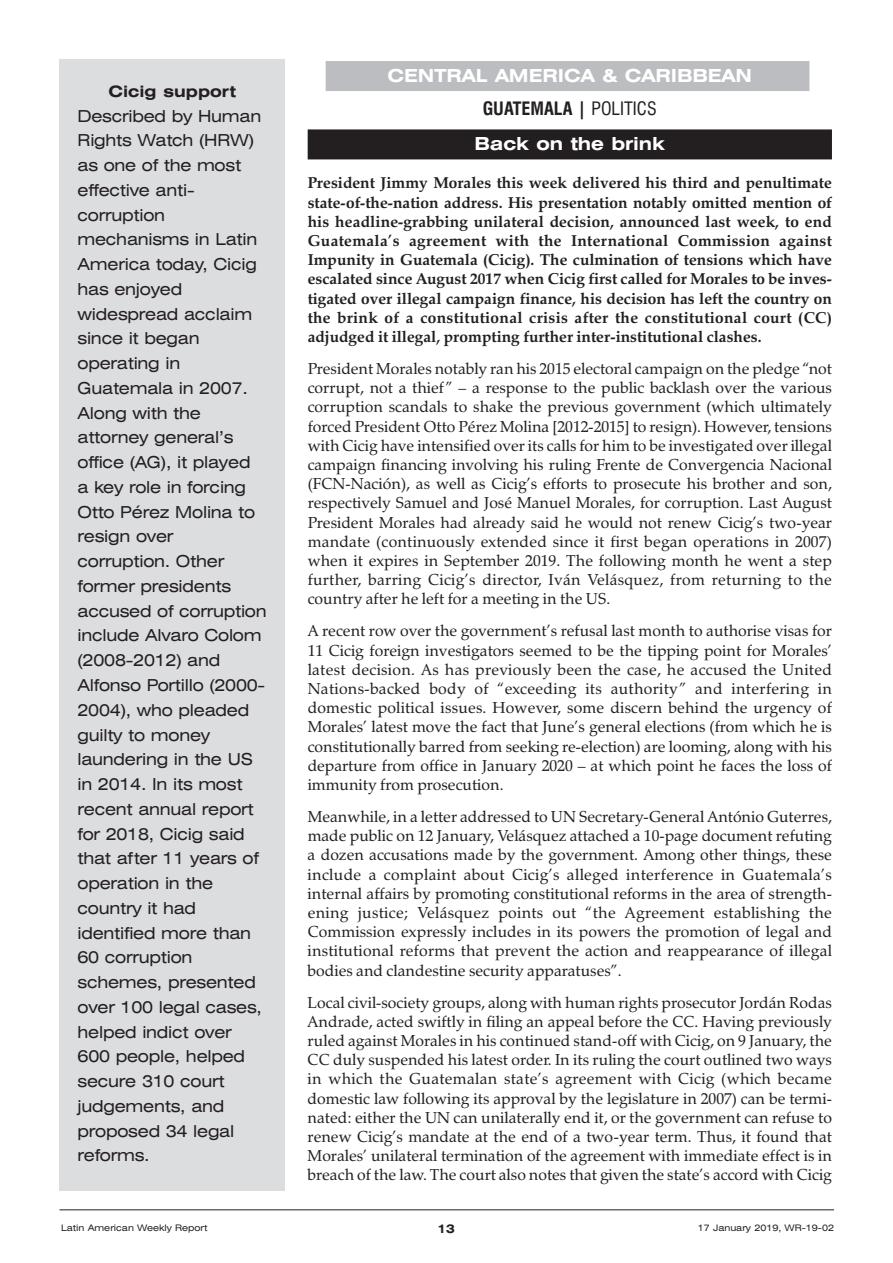
<style>
.page{position:relative;width:893px;height:1263px;background:#fff}
.page>*{position:absolute;margin:0;border:0;box-sizing:border-box;transform-origin:0 0}
.t1{font:700 expanded 18px/32.7px "Swiss 721 BT";color:#fff;text-align:center}
.t2{font:expanded 16.5px/24.8px "Swiss 721 BT";letter-spacing:-.015em;color:#231f20}
.t3{font:15.75px/19.2px "Zapf Calligraphic 801 BT";color:#231f20;text-align:justify}
.t4{font:700 15.75px/19.2px "Zapf Calligraphic 801 BT";color:#231f20;text-align:justify}
.t5{font:700 expanded 15.75px "Swiss 721 BT";color:#231f20}
.t6{font:700 expanded 12px "Swiss 721 BT";color:#231f20}
.t7{font:expanded 9px "Swiss 721 BT";color:#231f20}
.s1{font-stretch:condensed;color:#231f20}
.s2{font-weight:400;font-stretch:condensed;color:#231f20}
</style>
<div class="page">
<div style="left:326px;top:61px;width:483px;height:30px;background:#bcbdc0"></div>
<div style="left:308px;top:129px;width:524px;height:30px;background:#231f20"></div>
<div style="left:60px;top:60px;width:225px;height:1131px;background:#dcdddf"></div>
<hr style="left:60px;top:1209px;width:774px;height:1px;background:#231f20">
<p class="t5" style="left:108px;top:82px;width:129px">Cicig support</p>
<p class="t2" style="left:78px;top:104px;width:191px">Described by Human<br>Rights Watch (HRW) as one of the most effective anti&shy;corruption mechanisms in Latin<br>America today, Cicig has enjoyed widespread acclaim since it began operating in<br>Guatemala in 2007.<br>Along with the attorney general’s office (AG), it played<br>a key role in forcing<br>Otto Pérez Molina to resign over corruption. Other former presidents accused of corruption include Alvaro Colom (2008-2012) and<br>Alfonso Portillo (2000-<br>2004), who pleaded guilty to money laundering in the US in 2014. In its most recent annual report for 2018, Cicig said that after 11 years of operation in the country it had identified more than<br>60 corruption schemes, presented over 100 legal cases, helped indict over<br>600 people, helped secure 310 court judgements, and proposed 34 legal reforms.</p>
<p class="t1" style="left:388px;top:59px;width:366px">CENTRAL AMERICA &amp; CARIBBEAN<br><span class="s1">GUATEMALA |</span> <span class="s2">POLITICS</span></p>
<p class="t1" style="left:474px;top:128px;width:192px">Back on the brink</p>
<p class="t4" style="left:308px;top:173px;width:526px">President Jimmy Morales this week delivered his third and penultimate state-of-the-nation address. His presentation notably omitted mention of his headline-grabbing unilateral decision, announced last week, to end Guatemala’s agreement with the International Commission against Impunity in Guatemala (Cicig). The culmination of tensions which have escalated since August 2017 when Cicig first called for Morales to be inves&shy;tigated over illegal campaign finance, his decision has left the country on the brink of a constitutional crisis after the constitutional court (CC) adjudged it illegal, prompting further inter-institutional clashes.</p>
<p class="t3" style="left:308px;top:359px;width:526px">President Morales notably ran his 2015 electoral campaign on the pledge “not corrupt, not a thief ” – a response to the public backlash over the various corruption scandals to shake the previous government (which ultimately forced President Otto Pérez Molina [2012-2015] to resign). However, tensions with Cicig have intensified over its calls for him to be investigated over illegal campaign financing involving his ruling Frente de Convergencia Nacional (FCN-Nación), as well as Cicig’s efforts to prosecute his brother and son, respectively Samuel and José Manuel Morales, for corruption. Last August President Morales had already said he would not renew Cicig’s two-year mandate (continuously extended since it first began operations in 2007) when it expires in September 2019. The following month he went a step further, barring Cicig’s director, Iván Velásquez, from returning to the country after he left for a meeting in the US.</p>
<p class="t3" style="left:308px;top:621px;width:526px">A recent row over the government’s refusal last month to authorise visas for 11 Cicig foreign investigators seemed to be the tipping point for Morales’ latest decision. As has previously been the case, he accused the United Nations-backed body of “exceeding its authority” and interfering in domestic political issues. However, some discern behind the urgency of Morales’ latest move the fact that June’s general elections (from which he is constitutionally barred from seeking re-election) are looming, along with his departure from office in January 2020 – at which point he faces the loss of immunity from prosecution.</p>
<p class="t3" style="left:308px;top:807px;width:526px">Meanwhile, in a letter addressed to UN Secretary-General António Guterres, made public on 12 January, Velásquez attached a 10-page document refuting a dozen accusations made by the government. Among other things, these include a complaint about Cicig’s alleged interference in Guatemala’s internal affairs by promoting constitutional reforms in the area of strength&shy;ening justice; Velásquez points out “the Agreement establishing the Commission expressly includes in its powers the promotion of legal and institutional reforms that prevent the action and reappearance of illegal bodies and clandestine security apparatuses”.</p>
<p class="t3" style="left:308px;top:992px;width:526px">Local civil-society groups, along with human rights prosecutor Jordán Rodas Andrade, acted swiftly in filing an appeal before the CC. Having previously ruled against Morales in his continued stand-off with Cicig, on 9 January, the CC duly suspended his latest order. In its ruling the court outlined two ways in which the Guatemalan state’s agreement with Cicig (which became domestic law following its approval by the legislature in 2007) can be termi&shy;nated: either the UN can unilaterally end it, or the government can refuse to renew Cicig’s mandate at the end of a two-year term. Thus, it found that Morales’ unilateral termination of the agreement with immediate effect is in breach of the law. The court also notes that given the state’s accord with Cicig</p>
<p class="t7" style="left:61px;top:1223px;width:148px">Latin American Weekly Report</p>
<p class="t6" style="left:437px;top:1221px;width:19px">13</p>
<p class="t7" style="left:698px;top:1223px;width:138px">17 January 2019, WR-19-02</p>
</div>
